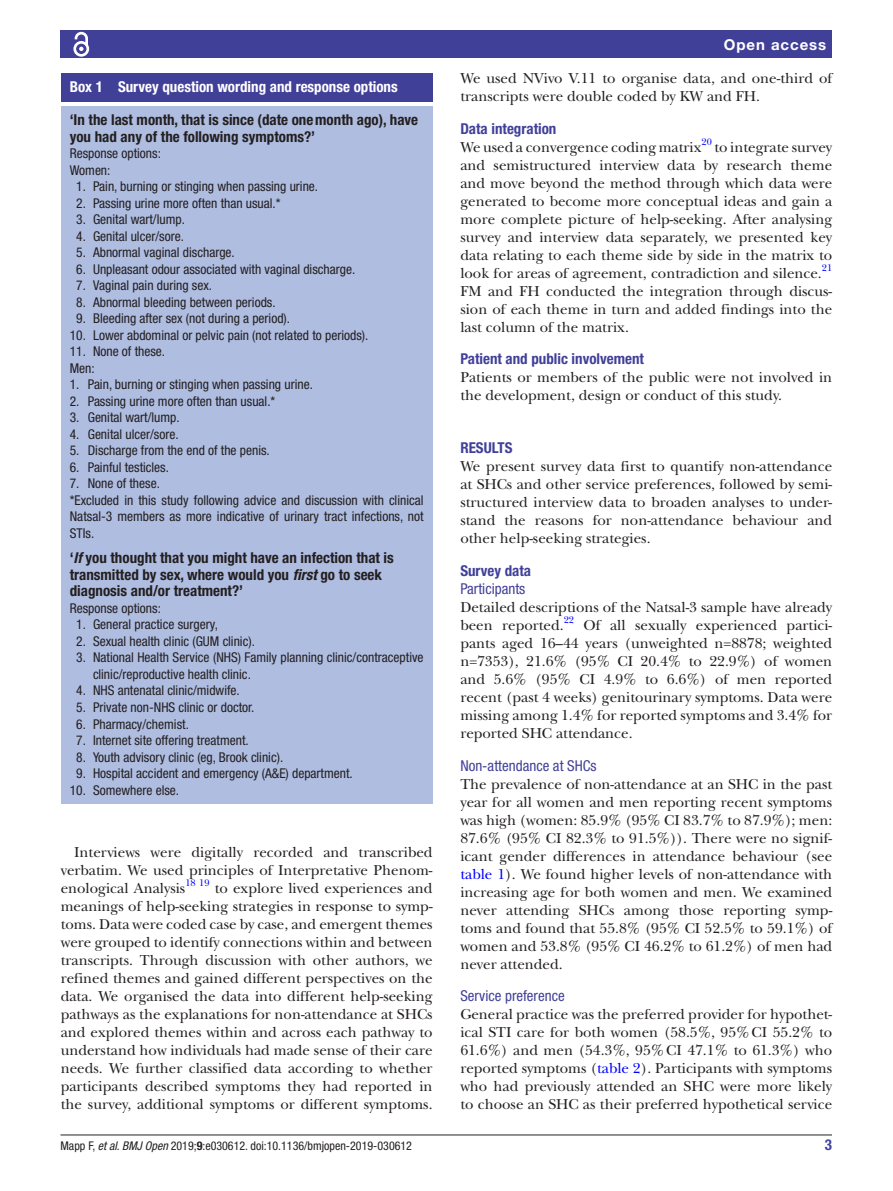
<style>
.page{position:relative;width:893px;height:1191px;background:#fff}
.page>*{position:absolute;margin:0;border:0;box-sizing:border-box;transform-origin:0 0}
.t1{font:15px/18px "New Baskerville";color:#231f20;text-align:justify}
.t2{font:700 condensed 15px/16.5px "Helvetica Neue LT Std";color:#231f20}
.t3{font:700 condensed 15px "Helvetica Neue LT Std";color:#414099}
.t4{font:condensed 15px "Helvetica Neue LT Std";color:#414099}
.t5{font:700 condensed 15px "Helvetica Neue LT Std";color:#fff}
.t6{font:700 15px "Helvetica Neue LT Std";letter-spacing:.065em;color:#fff}
.t7{font:condensed 13.5px/16.5px "Helvetica Neue LT Std";color:#231f20}
.t8{font:condensed 12px "Helvetica Neue LT Std";color:#231f20}
.t9{font:9.9px "New Baskerville";color:#00f}
.s1{font-style:italic}
.s2{color:#00f}
.s3{font-weight:700}
</style>
<div class="page">
<hr style="left:61px;top:1134px;width:771px;height:1px;background:#231f20">
<div style="left:61px;top:31px;width:771px;height:27px;background:#414099"></div>
<svg style="left:73px;top:31px;width:17px;height:26px"></svg>
<div style="left:61px;top:73px;width:372px;height:28px;background:#414099"></div>
<div style="left:61px;top:106px;width:372px;height:697px;background:#afbde1"></div>
<p class="t5" style="left:70px;top:78px;width:330px">Box 1 Survey question wording and response options</p>
<p class="t2" style="left:70px;top:111px;width:350px">‘In the last month, that is since (date onemonth ago), have you had any of the following symptoms?’</p>
<p class="t7" style="left:70px;top:145px;width:93px">Response options:<br>Women:</p>
<p class="t7" style="left:76px;top:178px;width:243px">1. Pain, burning or stinging when passing urine.</p>
<p class="t7" style="left:76px;top:195px;width:206px">2. Passing urine more often than usual.*</p>
<p class="t7" style="left:76px;top:211px;width:110px">3. Genital wart/lump.</p>
<p class="t7" style="left:76px;top:228px;width:109px">4. Genital ulcer/sore.</p>
<p class="t7" style="left:76px;top:244px;width:160px">5. Abnormal vaginal discharge.</p>
<p class="t7" style="left:76px;top:261px;width:281px">6. Unpleasant odour associated with vaginal discharge.</p>
<p class="t7" style="left:76px;top:277px;width:137px">7. Vaginal pain during sex.</p>
<p class="t7" style="left:76px;top:294px;width:201px">8. Abnormal bleeding between periods.</p>
<p class="t7" style="left:76px;top:310px;width:215px">9. Bleeding after sex (not during a period).</p>
<p class="t7" style="left:70px;top:327px;width:300px">10. Lower abdominal or pelvic pain (not related to periods).</p>
<p class="t7" style="left:70px;top:343px;width:97px">11. None of these.<br>Men:</p>
<p class="t7" style="left:70px;top:376px;width:245px">1. Pain, burning or stinging when passing urine.</p>
<p class="t7" style="left:70px;top:393px;width:207px">2. Passing urine more often than usual.*</p>
<p class="t7" style="left:70px;top:409px;width:111px">3. Genital wart/lump.</p>
<p class="t7" style="left:70px;top:426px;width:110px">4. Genital ulcer/sore.</p>
<p class="t7" style="left:70px;top:442px;width:202px">5. Discharge from the end of the penis.</p>
<p class="t7" style="left:70px;top:459px;width:101px">6. Painful testicles.</p>
<p class="t7" style="left:70px;top:475px;width:355px">7. None of these.<br>*Excluded in this study following advice and discussion with clinical Natsal-3 members as more indicative of urinary tract infections, not STIs.</p>
<p class="t2" style="left:70px;top:549px;width:326px">‘<span class="s1">If</span> you thought that you might have an infection that is transmitted by sex, where would you <span class="s1">first</span> go to seek diagnosis and/or treatment?’</p>
<p class="t7" style="left:70px;top:600px;width:93px">Response options:</p>
<p class="t7" style="left:76px;top:616px;width:143px">1. General practice surgery,</p>
<p class="t7" style="left:76px;top:633px;width:180px">2. Sexual health clinic (GUM clinic).</p>
<p class="t7" style="left:93px;top:649px;width:332px;text-indent:-17px">3. National Health Service (NHS) Family planning clinic/contraceptive clinic/reproductive health clinic.</p>
<p class="t7" style="left:76px;top:682px;width:165px">4. NHS antenatal clinic/midwife.</p>
<p class="t7" style="left:76px;top:699px;width:180px">5. Private non-NHS clinic or doctor.</p>
<p class="t7" style="left:76px;top:715px;width:114px">6. Pharmacy/chemist.</p>
<p class="t7" style="left:76px;top:732px;width:174px">7. Internet site offering treatment.</p>
<p class="t7" style="left:76px;top:748px;width:209px">8. Youth advisory clinic (eg, Brook clinic).</p>
<p class="t7" style="left:76px;top:765px;width:278px">9. Hospital accident and emergency (A&amp;E) department.</p>
<p class="t7" style="left:70px;top:781px;width:111px">10. Somewhere else.</p>
<p class="t1" style="left:61px;top:843px;width:373px;text-indent:14px">Interviews were digitally recorded and transcribed verbatim. We used principles of Interpretative Phenom&shy;enological Analysis</p>
<p class="t9" style="left:185px;top:877px;width:26px">18 19</p>
<p class="t1" style="left:61px;top:879px;width:373px;text-indent:154px">to explore lived experiences and meanings of help-seeking strategies in response to symp&shy;toms. Data were coded case by case, and emergent themes were grouped to identify connections within and between transcripts. Through discussion with other authors, we refined themes and gained different perspectives on the data. We organised the data into different help-seeking pathways as the explanations for non-attendance at SHCs and explored themes within and across each pathway to understand how individuals had made sense of their care needs. We further classified data according to whether participants described symptoms they had reported in the survey, additional symptoms or different symptoms.</p>
<p class="t6" style="left:724px;top:35px;width:104px">Open access</p>
<p class="t1" style="left:460px;top:69px;width:373px">We used NVivo V.11 to organise data, and one-third of transcripts were double coded by KW and FH.</p>
<p class="t3" style="left:460px;top:119px;width:98px">Data integration</p>
<p class="t1" style="left:460px;top:138px;width:243px">We used a convergence coding matrix</p>
<p class="t9" style="left:702px;top:136px;width:12px">20</p>
<p class="t1" style="left:460px;top:138px;width:373px;text-indent:254px">to integrate survey and semistructured interview data by research theme and move beyond the method through which data were generated to become more conceptual ideas and gain a more complete picture of help-seeking. After analysing survey and interview data separately, we presented key data relating to each theme side by side in the matrix to look for areas of agreement, contradiction and silence.</p>
<p class="t9" style="left:822px;top:262px;width:12px">21</p>
<p class="t1" style="left:460px;top:282px;width:373px">FM and FH conducted the integration through discus&shy;sion of each theme in turn and added findings into the last column of the matrix.</p>
<p class="t3" style="left:460px;top:350px;width:185px">Patient and public involvement</p>
<p class="t1" style="left:460px;top:368px;width:373px">Patients or members of the public were not involved in the development, design or conduct of this study.</p>
<p class="t3" style="left:460px;top:439px;width:53px">Results</p>
<p class="t1" style="left:460px;top:457px;width:373px">We present survey data first to quantify non-attendance at SHCs and other service preferences, followed by semi&shy;structured interview data to broaden analyses to under&shy;stand the reasons for non-attendance behaviour and other help-seeking strategies.</p>
<p class="t3" style="left:460px;top:561px;width:72px">Survey data</p>
<p class="t4" style="left:460px;top:580px;width:66px">Participants</p>
<p class="t1" style="left:460px;top:598px;width:373px">Detailed descriptions of the Natsal-3 sample have already been reported.</p>
<p class="t9" style="left:564px;top:614px;width:12px">22</p>
<p class="t1" style="left:460px;top:616px;width:373px;text-indent:123px">Of all sexually experienced partici&shy;pants aged 16–44 years (unweighted n=8878; weighted n=7353), 21.6% (95% CI 20.4% to 22.9%) of women and 5.6% (95% CI 4.9% to 6.6%) of men reported recent (past 4 weeks) genitourinary symptoms. Data were missing among 1.4% for reported symptoms and 3.4% for reported SHC attendance.</p>
<p class="t4" style="left:460px;top:756px;width:138px">Non-attendance at SHCs</p>
<p class="t1" style="left:460px;top:775px;width:373px">The prevalence of non-attendance at an SHC in the past year for all women and men reporting recent symptoms was high (women: 85.9% (95% CI 83.7% to 87.9%); men:<br>87.6% (95% CI 82.3% to 91.5%)). There were no signif&shy;icant gender differences in attendance behaviour (see <span class="s2">table 1</span>). We found higher levels of non-attendance with increasing age for both women and men. We examined never attending SHCs among those reporting symp&shy;toms and found that 55.8% (95% CI 52.5% to 59.1%) of women and 53.8% (95% CI 46.2% to 61.2%) of men had never attended.</p>
<p class="t4" style="left:460px;top:987px;width:106px">Service preference</p>
<p class="t1" style="left:460px;top:1005px;width:373px">General practice was the preferred provider for hypothet&shy;ical STI care for both women (58.5%, 95%CI 55.2% to 61.6%) and men (54.3%, 95%CI 47.1% to 61.3%) who reported symptoms (<span class="s2">table 2</span>). Participants with symptoms who had previously attended an SHC were more likely to choose an SHC as their preferred hypothetical service</p>
<p class="t8" style="left:61px;top:1138px;width:353px">Mapp F, <span class="s1">et al</span>. <span class="s1">BMJ Open</span> 2019;<span class="s3">9</span>:e030612. doi:10.1136/bmjopen-2019-030612</p>
<p class="t3" style="left:825px;top:1135px;width:9px">3</p>
</div>
